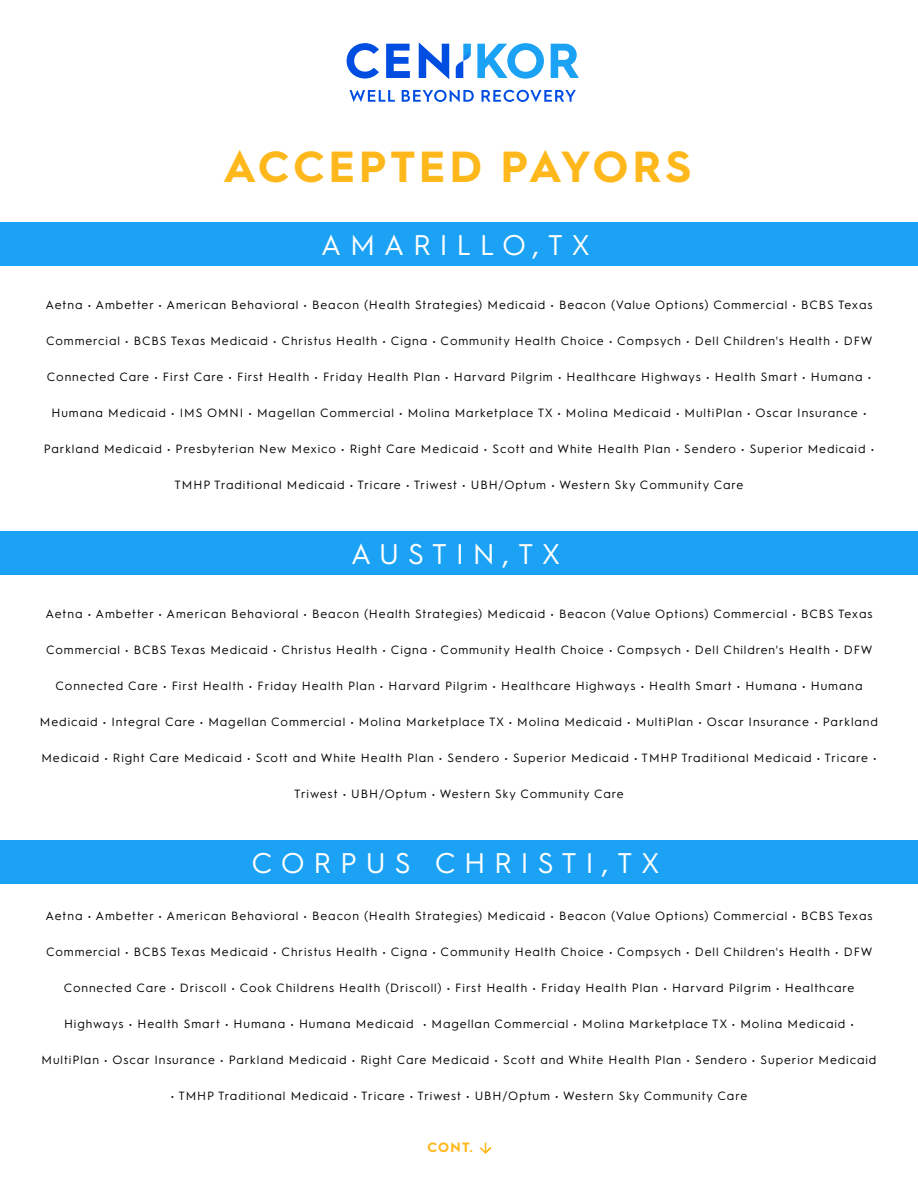
<style>
.page{position:relative;width:918px;height:1188px;background:#fff}
.page>*{position:absolute;margin:0;border:0;box-sizing:border-box;transform-origin:0 0}
.t1{font:700 43.65px "Hurme Geometric Sans 2";letter-spacing:.095em;color:#ffb81c}
.t2{font:28.5px "Hurme Geometric Sans 2";letter-spacing:.3em;color:#fff}
.t3{font:700 13.5px "Hurme Geometric Sans 2";color:#ffb81c}
.t4{font:12px "Hurme Geometric Sans 1";letter-spacing:.075em;color:#000}
</style>
<div class="page">
<svg style="left:347px;top:43px;width:32px;height:36px"></svg>
<svg style="left:386px;top:44px;width:24px;height:34px"></svg>
<svg style="left:419px;top:42px;width:30px;height:37px"></svg>
<svg style="left:456px;top:44px;width:15px;height:34px"></svg>
<svg style="left:477px;top:43px;width:67px;height:36px"></svg>
<svg style="left:551px;top:44px;width:28px;height:34px"></svg>
<svg style="left:350px;top:90px;width:45px;height:12px"></svg>
<svg style="left:402px;top:90px;width:72px;height:12px"></svg>
<svg style="left:482px;top:90px;width:94px;height:12px"></svg>
<div style="left:0;top:222px;width:918px;height:44px;background:#1ca2f4"></div>
<div style="left:0;top:531px;width:918px;height:44px;background:#1ca2f4"></div>
<svg style="left:480px;top:1143px;width:11px;height:11px"></svg>
<div style="left:0;top:840px;width:918px;height:44px;background:#1ca2f4"></div>
<h1 class="t1" style="left:223px;top:136px;width:469px">ACCEPTED PAYORS</h1>
<h2 class="t2" style="left:321px;top:225px;width:271px">AMARILLO,TX</h2>
<p class="t4" style="left:46px;top:296px;width:829px">Aetna • Ambetter • American Behavioral • Beacon (Health Strategies) Medicaid • Beacon (Value Options) Commercial • BCBS Texas</p>
<p class="t4" style="left:46px;top:332px;width:828px">Commercial • BCBS Texas Medicaid • Christus Health • Cigna • Community Health Choice • Compsych • Dell Children's Health • DFW</p>
<p class="t4" style="left:47px;top:368px;width:826px">Connected Care • First Care • First Health • Friday Health Plan • Harvard Pilgrim • Healthcare Highways • Health Smart • Humana •</p>
<p class="t4" style="left:51px;top:404px;width:817px">Humana Medicaid • IMS OMNI • Magellan Commercial • Molina Marketplace TX • Molina Medicaid • MultiPlan • Oscar Insurance •</p>
<p class="t4" style="left:44px;top:440px;width:832px">Parkland Medicaid • Presbyterian New Mexico • Right Care Medicaid • Scott and White Health Plan • Sendero • Superior Medicaid •</p>
<p class="t4" style="left:175px;top:476px;width:570px">TMHP Traditional Medicaid • Tricare • Triwest • UBH/Optum • Western Sky Community Care</p>
<h2 class="t2" style="left:351px;top:534px;width:212px">AUSTIN,TX</h2>
<p class="t4" style="left:46px;top:606px;width:829px">Aetna • Ambetter • American Behavioral • Beacon (Health Strategies) Medicaid • Beacon (Value Options) Commercial • BCBS Texas</p>
<p class="t4" style="left:46px;top:642px;width:828px">Commercial • BCBS Texas Medicaid • Christus Health • Cigna • Community Health Choice • Compsych • Dell Children's Health • DFW</p>
<p class="t4" style="left:56px;top:678px;width:808px">Connected Care • First Health • Friday Health Plan • Harvard Pilgrim • Healthcare Highways • Health Smart • Humana • Humana</p>
<p class="t4" style="left:40px;top:714px;width:840px">Medicaid • Integral Care • Magellan Commercial • Molina Marketplace TX • Molina Medicaid • MultiPlan • Oscar Insurance • Parkland</p>
<p class="t4" style="left:41px;top:750px;width:837px">Medicaid • Right Care Medicaid • Scott and White Health Plan • Sendero • Superior Medicaid • TMHP Traditional Medicaid • Tricare •</p>
<p class="t4" style="left:294px;top:786px;width:331px">Triwest • UBH/Optum • Western Sky Community Care</p>
<h2 class="t2" style="left:251px;top:843px;width:410px">CORPUS CHRISTI,TX</h2>
<p class="t4" style="left:46px;top:907px;width:829px">Aetna • Ambetter • American Behavioral • Beacon (Health Strategies) Medicaid • Beacon (Value Options) Commercial • BCBS Texas</p>
<p class="t4" style="left:46px;top:943px;width:828px">Commercial • BCBS Texas Medicaid • Christus Health • Cigna • Community Health Choice • Compsych • Dell Children's Health • DFW</p>
<p class="t4" style="left:64px;top:979px;width:792px">Connected Care • Driscoll • Cook Childrens Health (Driscoll) • First Health • Friday Health Plan • Harvard Pilgrim • Healthcare</p>
<p class="t4" style="left:64px;top:1015px;width:791px">Highways • Health Smart • Humana • Humana Medicaid • Magellan Commercial • Molina Marketplace TX • Molina Medicaid •</p>
<p class="t4" style="left:42px;top:1051px;width:836px">MultiPlan • Oscar Insurance • Parkland Medicaid • Right Care Medicaid • Scott and White Health Plan • Sendero • Superior Medicaid</p>
<p class="t4" style="left:171px;top:1087px;width:578px">• TMHP Traditional Medicaid • Tricare • Triwest • UBH/Optum • Western Sky Community Care</p>
<p class="t3" style="left:427px;top:1138px;width:47px">CONT.</p>
</div>
